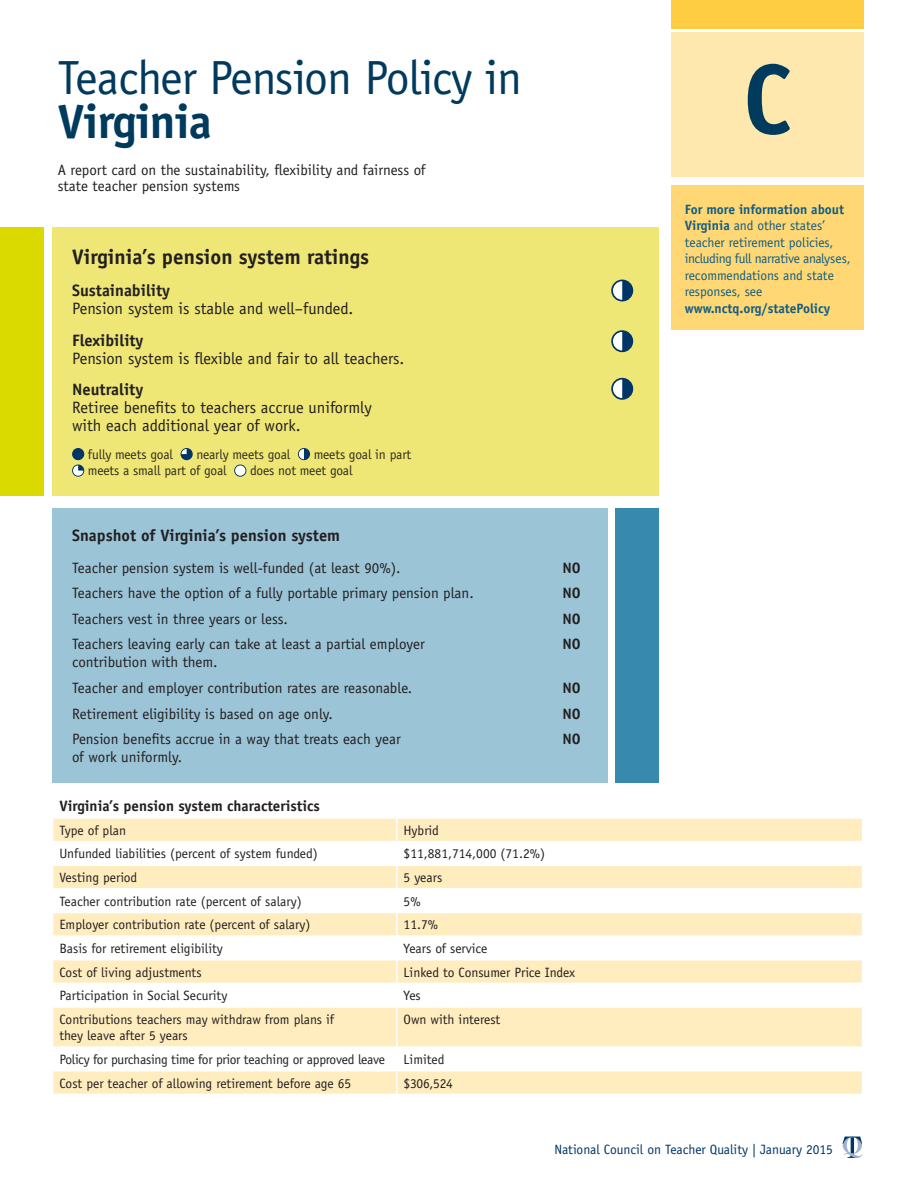
<style>
.page{position:relative;width:918px;height:1188px;background:#fff}
.page>*{position:absolute;margin:0;border:0;box-sizing:border-box;transform-origin:0 0}
.t1{font:700 99px "Officina Sans";color:#003a5d}
.t2{font:48px/43.5px "Officina Sans";letter-spacing:-.02em;color:#003a5d}
.t3{font:700 21px "Officina Sans";color:#231f20}
.t4{font:16.5px "Officina Sans";color:#231f20}
.t5{font:700 16.5px "Officina Sans";color:#231f20}
.t6{font:15px/16.5px "Officina Sans";color:#231f20}
.t7{font:700 15px "Officina Sans";color:#231f20}
.t8{font:13.5px/16.5px "Officina Sans";color:#231f20}
.t9{font:13.5px/16.5px "Officina Sans";color:#135d83}
.bar_graph_star_line{font:13.5px "Officina Sans";letter-spacing:-.01em;color:#342d1f}
.t10{font:13.5px "Officina Sans";letter-spacing:-.02em;color:#231f20}
.t11{font:13.5px "Officina Sans";color:#003667}
.t12{font:700 13.5px "Officina Sans";color:#135d83}
.s1{font-weight:700}
</style>
<div class="page">
<div style="left:52px;top:508px;width:556px;height:275px;background:#9bc4d7"></div>
<div style="left:52px;top:227px;width:606px;height:269px;background:#eee675"></div>
<div style="left:73px;top:449px;width:11px;height:10px;background:#003667;border-radius:50%"></div>
<div style="left:72px;top:448px;width:12px;height:12px;border:1px solid #003667;border-radius:50%"></div>
<div style="left:181px;top:449px;width:11px;height:10px;background:#003667;border-radius:50%"></div>
<div style="left:181px;top:448px;width:12px;height:12px;border:2px solid #003667;border-radius:50%"></div>
<svg style="left:181px;top:449px;width:6px;height:5px"></svg>
<div style="left:299px;top:449px;width:10px;height:10px;background:#003667;border-radius:50%"></div>
<div style="left:298px;top:448px;width:12px;height:12px;border:2px solid #003667;border-radius:50%"></div>
<svg style="left:299px;top:449px;width:5px;height:10px"></svg>
<div style="left:72px;top:465px;width:12px;height:12px;border:2px solid #003667;border-radius:50%"></div>
<svg style="left:73px;top:465px;width:10px;height:11px"></svg>
<div style="left:235px;top:465px;width:11px;height:11px;background:#17476e;border-radius:50%"></div>
<div style="left:234px;top:465px;width:12px;height:12px;border:2px solid #003667;border-radius:50%"></div>
<div style="left:235px;top:465px;width:10px;height:11px;background:#fff;border-radius:50%"></div>
<div style="left:671px;top:32px;width:193px;height:145px;background:#ffe8ad"></div>
<div style="left:671px;top:0;width:193px;height:28px;background:#ffcd41"></div>
<div style="left:0;top:227px;width:43px;height:269px;background:#dada00"></div>
<div style="left:615px;top:508px;width:43px;height:275px;background:#378aae"></div>
<svg style="left:53px;top:819px;width:809px;height:275px;fill:#ffedbf"></svg>
<hr style="left:396px;top:819px;width:2px;height:22px;background:#fff">
<hr style="left:52px;top:841px;width:345px;height:1px;background:#fff">
<hr style="left:397px;top:841px;width:466px;height:1px;background:#fff">
<hr style="left:396px;top:842px;width:2px;height:22px;background:#fff">
<hr style="left:52px;top:864px;width:345px;height:2px;background:#fff">
<hr style="left:397px;top:864px;width:466px;height:2px;background:#fff">
<hr style="left:396px;top:866px;width:2px;height:22px;background:#fff">
<hr style="left:52px;top:888px;width:345px;height:2px;background:#fff">
<hr style="left:397px;top:888px;width:466px;height:2px;background:#fff">
<hr style="left:396px;top:890px;width:2px;height:22px;background:#fff">
<hr style="left:52px;top:912px;width:345px;height:1px;background:#fff">
<hr style="left:397px;top:912px;width:466px;height:1px;background:#fff">
<hr style="left:396px;top:913px;width:2px;height:22px;background:#fff">
<hr style="left:52px;top:935px;width:345px;height:2px;background:#fff">
<hr style="left:397px;top:935px;width:466px;height:2px;background:#fff">
<hr style="left:396px;top:937px;width:2px;height:22px;background:#fff">
<hr style="left:52px;top:959px;width:345px;height:1px;background:#fff">
<hr style="left:397px;top:959px;width:466px;height:1px;background:#fff">
<hr style="left:396px;top:960px;width:2px;height:23px;background:#fff">
<hr style="left:52px;top:983px;width:345px;height:1px;background:#fff">
<hr style="left:397px;top:983px;width:466px;height:1px;background:#fff">
<hr style="left:396px;top:984px;width:2px;height:22px;background:#fff">
<hr style="left:52px;top:1006px;width:345px;height:2px;background:#fff">
<hr style="left:397px;top:1006px;width:466px;height:2px;background:#fff">
<hr style="left:396px;top:1008px;width:2px;height:38px;background:#fff">
<hr style="left:52px;top:1046px;width:345px;height:2px;background:#fff">
<hr style="left:397px;top:1046px;width:466px;height:2px;background:#fff">
<hr style="left:396px;top:1048px;width:2px;height:22px;background:#fff">
<hr style="left:52px;top:1070px;width:345px;height:1px;background:#fff">
<hr style="left:397px;top:1070px;width:466px;height:1px;background:#fff">
<hr style="left:396px;top:1071px;width:2px;height:23px;background:#fff">
<svg style="left:843px;top:1137px;width:19px;height:21px"></svg>
<div style="left:671px;top:185px;width:193px;height:145px;background:#ffd875"></div>
<div style="left:613px;top:379px;width:19px;height:19px;background:#003667;border-radius:50%"></div>
<div style="left:611px;top:378px;width:22px;height:22px;border:3px solid #003667;border-radius:50%"></div>
<svg style="left:613px;top:380px;width:9px;height:18px"></svg>
<div style="left:613px;top:281px;width:19px;height:19px;background:#003667;border-radius:50%"></div>
<div style="left:611px;top:280px;width:22px;height:21px;border:3px solid #003667;border-radius:50%"></div>
<svg style="left:613px;top:281px;width:9px;height:19px"></svg>
<div style="left:613px;top:332px;width:19px;height:19px;background:#003667;border-radius:50%"></div>
<div style="left:611px;top:330px;width:22px;height:22px;border:3px solid #003667;border-radius:50%"></div>
<svg style="left:613px;top:332px;width:9px;height:18px"></svg>
<p class="t2" style="left:58px;top:56px;width:466px">Teacher Pension Policy in<br><span class="s1">Virginia</span></p>
<p class="t6" style="left:58px;top:161px;width:369px">A report card on the sustainability, flexibility and fairness of state teacher pension systems</p>
<p class="t3" style="left:72px;top:244px;width:299px">Virginia’s pension system ratings</p>
<p class="t5" style="left:72px;top:280px;width:100px">Sustainability</p>
<p class="t4" style="left:72px;top:299px;width:283px">Pension system is stable and well–funded.</p>
<p class="t5" style="left:72px;top:330px;width:73px">Flexibility</p>
<p class="t4" style="left:72px;top:348px;width:334px">Pension system is flexible and fair to all teachers.</p>
<p class="t5" style="left:72px;top:379px;width:73px">Neutrality</p>
<p class="t4" style="left:72px;top:398px;width:301px">Retiree benefits to teachers accrue uniformly</p>
<p class="t4" style="left:72px;top:416px;width:230px">with each additional year of work.</p>
<p class="bar_graph_star_line" style="left:88px;top:446px;width:86px">fully meets goal</p>
<p class="bar_graph_star_line" style="left:196px;top:446px;width:95px">nearly meets goal</p>
<p class="bar_graph_star_line" style="left:314px;top:446px;width:99px">meets goal in part</p>
<p class="bar_graph_star_line" style="left:88px;top:463px;width:140px">meets a small part of goal</p>
<p class="bar_graph_star_line" style="left:250px;top:463px;width:104px">does not meet goal</p>
<p class="t5" style="left:72px;top:525px;width:270px">Snapshot of Virginia’s pension system</p>
<p class="t6" style="left:72px;top:559px;width:330px">Teacher pension system is well-funded (at least 90%).</p>
<p class="t7" style="left:562px;top:558px;width:20px">NO</p>
<p class="t6" style="left:72px;top:585px;width:403px">Teachers have the option of a fully portable primary pension plan.</p>
<p class="t7" style="left:562px;top:584px;width:20px">NO</p>
<p class="t6" style="left:72px;top:611px;width:217px">Teachers vest in three years or less.</p>
<p class="t7" style="left:562px;top:609px;width:20px">NO</p>
<p class="t6" style="left:72px;top:636px;width:354px">Teachers leaving early can take at least a partial employer</p>
<p class="t7" style="left:562px;top:635px;width:20px">NO</p>
<p class="t6" style="left:72px;top:654px;width:147px">contribution with them.</p>
<p class="t6" style="left:72px;top:680px;width:342px">Teacher and employer contribution rates are reasonable.</p>
<p class="t7" style="left:562px;top:679px;width:20px">NO</p>
<p class="t6" style="left:72px;top:705px;width:262px">Retirement eligibility is based on age only.</p>
<p class="t7" style="left:562px;top:704px;width:20px">NO</p>
<p class="t6" style="left:72px;top:731px;width:330px">Pension benefits accrue in a way that treats each year</p>
<p class="t7" style="left:562px;top:730px;width:20px">NO</p>
<p class="t6" style="left:72px;top:749px;width:112px">of work uniformly.</p>
<p class="t7" style="left:59px;top:797px;width:262px">Virginia’s pension system characteristics</p>
<p class="t8" style="left:59px;top:822px;width:68px">Type of plan</p>
<p class="t8" style="left:404px;top:822px;width:37px">Hybrid</p>
<p class="t8" style="left:59px;top:846px;width:260px">Unfunded liabilities (percent of system funded)</p>
<p class="t8" style="left:404px;top:846px;width:143px">$11,881,714,000 (71.2%)</p>
<p class="t8" style="left:59px;top:869px;width:80px">Vesting period</p>
<p class="t8" style="left:404px;top:869px;width:40px">5 years</p>
<p class="t8" style="left:59px;top:893px;width:244px">Teacher contribution rate (percent of salary)</p>
<p class="t8" style="left:404px;top:893px;width:18px">5%</p>
<p class="t8" style="left:59px;top:917px;width:253px">Employer contribution rate (percent of salary)</p>
<p class="t8" style="left:404px;top:917px;width:36px">11.7%</p>
<p class="t8" style="left:59px;top:940px;width:165px">Basis for retirement eligibility</p>
<p class="t8" style="left:404px;top:940px;width:85px">Years of service</p>
<p class="t8" style="left:59px;top:964px;width:144px">Cost of living adjustments</p>
<p class="t8" style="left:404px;top:964px;width:173px">Linked to Consumer Price Index</p>
<p class="t8" style="left:59px;top:987px;width:170px">Participation in Social Security</p>
<p class="t8" style="left:404px;top:987px;width:19px">Yes</p>
<p class="t8" style="left:59px;top:1011px;width:276px">Contributions teachers may withdraw from plans if they leave after 5 years</p>
<p class="t8" style="left:404px;top:1011px;width:98px">Own with interest</p>
<p class="t10" style="left:59px;top:1052px;width:327px">Policy for purchasing time for prior teaching or approved leave</p>
<p class="t8" style="left:404px;top:1051px;width:42px">Limited</p>
<p class="t8" style="left:59px;top:1075px;width:293px">Cost per teacher of allowing retirement before age 65</p>
<p class="t8" style="left:404px;top:1075px;width:51px">$306,524</p>
<p class="t1" style="left:743px;top:38px;width:51px">C</p>
<p class="t9" style="left:685px;top:201px;width:167px"><span class="s1">For more information about<br>Virginia</span> and other states’ teacher retirement policies, including full narrative analyses, recommendations and state responses, see</p>
<p class="t12" style="left:685px;top:300px;width:147px">www.nctq.org/statePolicy</p>
<p class="t11" style="left:555px;top:1141px;width:280px">National Council on Teacher Quality | January 2015</p>
</div>
